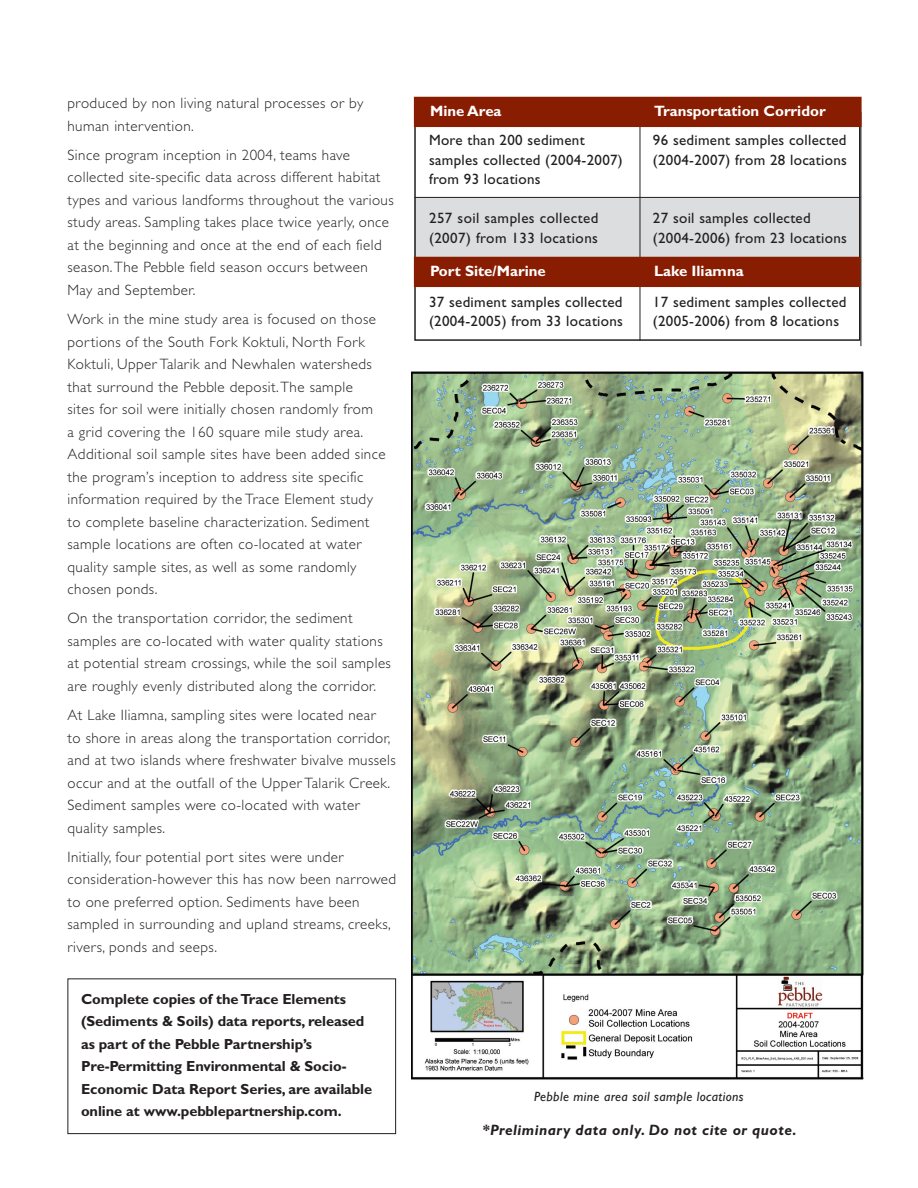
<style>
.page{position:relative;width:918px;height:1188px;background:#fff}
.page>*{position:absolute;margin:0;border:0;box-sizing:border-box;transform-origin:0 0}
.t1{font:300 15px/22.5px "Gill Sans";letter-spacing:.03em;color:#231f20}
.t2{font:15px/19.5px "Gill Sans";letter-spacing:.02em;color:#231f20}
.t3{font:700 15px "Gill Sans";color:#fff}
.t4{font:italic 700 15px "Gill Sans";letter-spacing:.03em;color:#231f20}
.t5{font:700 14.7px/22.5px "Gill Sans";letter-spacing:-.005em;color:#231f20}
.t6{font:italic 13.5px "Gill Sans";letter-spacing:.03em;color:#231f20}
</style>
<div class="page">
<div style="left:414px;top:197px;width:445px;height:60px;background:#dcdddf"></div>
<div style="left:68px;top:978px;width:328px;height:156px;border:1px solid #231f20"></div>
<div style="left:414px;top:98px;width:447px;height:243px;border:2px solid #231f20"></div>
<hr style="left:415px;top:197px;width:446px;height:1px;background:#231f20">
<hr style="left:640px;top:112px;width:1px;height:229px;background:#231f20">
<hr style="left:861px;top:112px;width:1px;height:234px;background:#231f20">
<div style="left:414px;top:97px;width:448px;height:30px;background:#891d02"></div>
<div style="left:414px;top:257px;width:447px;height:30px;background:#891d02"></div>
<img style="left:412px;top:371px;width:452px;height:709px">
<p class="t1" style="left:68px;top:92px;width:297px">produced by non living natural processes or by human intervention.</p>
<p class="t1" style="left:68px;top:144px;width:328px">Since program inception in 2004, teams have collected site-specific data across different habitat types and various landforms throughout the various study areas. Sampling takes place twice yearly, once at the beginning and once at the end of each field season.The Pebble field season occurs between May and September.</p>
<p class="t1" style="left:67px;top:308px;width:320px">Work in the mine study area is focused on those portions of the South Fork Koktuli, North Fork Koktuli, Upper Talarik and Newhalen watersheds that surround the Pebble deposit. The sample<br>sites for soil were initially chosen randomly from<br>a grid covering the 160 square mile study area.<br>Additional soil sample sites have been added since the program’s inception to address site specific information required by the Trace Element study to complete baseline characterization. Sediment sample locations are often co-located at water quality sample sites, as well as some randomly chosen ponds.</p>
<p class="t1" style="left:67px;top:607px;width:325px">On the transportation corridor, the sediment samples are co-located with water quality stations at potential stream crossings, while the soil samples are roughly evenly distributed along the corridor.</p>
<p class="t1" style="left:67px;top:704px;width:330px">At Lake Iliamna, sampling sites were located near<br>to shore in areas along the transportation corridor, and at two islands where freshwater bivalve mussels occur and at the outfall of the Upper Talarik Creek.<br>Sediment samples were co-located with water quality samples.</p>
<p class="t1" style="left:67px;top:846px;width:330px">Initially, four potential port sites were under consideration-however this has now been narrowed to one preferred option. Sediments have been sampled in surrounding and upland streams, creeks, rivers, ponds and seeps.</p>
<p class="t5" style="left:81px;top:988px;width:293px">Complete copies of the Trace Elements (Sediments &amp; Soils) data reports, released as part of the Pebble Partnership’s Pre-Permitting Environmental &amp; Socio-Economic Data Report Series, are available online at www.pebblepartnership.com.</p>
<p class="t3" style="left:430px;top:102px;width:73px">Mine Area</p>
<p class="t3" style="left:654px;top:102px;width:173px">Transportation Corridor</p>
<p class="t2" style="left:429px;top:131px;width:195px">More than 200 sediment samples collected (2004-2007) from 93 locations</p>
<p class="t2" style="left:429px;top:209px;width:171px">257 soil samples collected (2007) from 133 locations</p>
<p class="t2" style="left:653px;top:131px;width:195px">96 sediment samples collected (2004-2007) from 28 locations</p>
<p class="t2" style="left:653px;top:209px;width:195px">27 soil samples collected (2004-2006) from 23 locations</p>
<p class="t3" style="left:430px;top:262px;width:117px">Port Site/Marine</p>
<p class="t3" style="left:654px;top:262px;width:91px">Lake Iliamna</p>
<p class="t2" style="left:429px;top:292px;width:195px">37 sediment samples collected (2004-2005) from 33 locations</p>
<p class="t2" style="left:653px;top:292px;width:195px">17 sediment samples collected (2005-2006) from 8 locations</p>
<p class="t6" style="left:534px;top:1089px;width:211px">Pebble mine area soil sample locations</p>
<p class="t4" style="left:482px;top:1121px;width:316px">*Preliminary data only. Do not cite or quote.</p>
</div>
